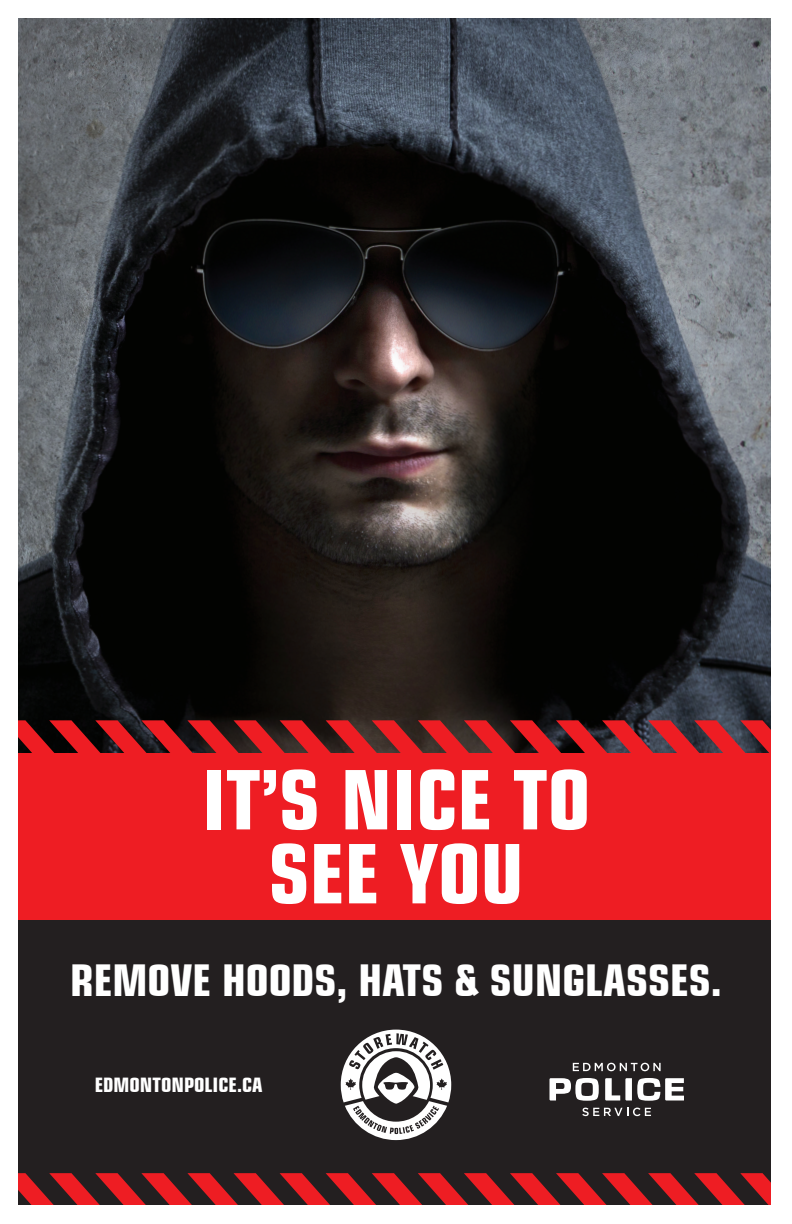
<style>
.page{position:relative;width:792px;height:1224px;background:#fff}
.page>*{position:absolute;margin:0;border:0;box-sizing:border-box;transform-origin:0 0}
.t1{font:700 condensed 82px/74px "Eurostile";color:#fff;text-align:center}
.t2{font:700 condensed 44px "Eurostile";color:#fff}
.t3{font:700 condensed 20px "Eurostile";color:#fff}
</style>
<div class="page">
<img style="left:18px;top:18px;width:753px;height:702px">
<svg style="left:18px;top:720px;width:753px;height:33px"></svg>
<div style="left:6px;top:753px;width:779px;height:171px;background:#ee1d23"></div>
<div style="left:6px;top:920px;width:779px;height:295px;background:#231f20"></div>
<svg style="left:573px;top:1063px;width:88px;height:8px"></svg>
<svg style="left:582px;top:1108px;width:69px;height:8px"></svg>
<svg style="left:550px;top:1078px;width:49px;height:23px"></svg>
<svg style="left:605px;top:1078px;width:79px;height:23px"></svg>
<svg style="left:18px;top:1173px;width:753px;height:33px"></svg>
<svg style="left:341px;top:1030px;width:110px;height:110px"></svg>
<div style="left:0;top:1206px;width:792px;height:18px;background:#fff"></div>
<div style="left:0;top:0;width:18px;height:1224px;background:#fff"></div>
<div style="left:771px;top:0;width:21px;height:1224px;background:#fff"></div>
<h1 class="t1" style="left:202px;top:762px;width:390px">IT’S NICE TO<br>SEE YOU</h1>
<p class="t2" style="left:70px;top:954px;width:653px">REMOVE HOODS, HATS &amp; SUNGLASSES.</p>
<p class="t3" style="left:95px;top:1072px;width:169px">EDMONTONPOLICE.CA</p>
</div>
